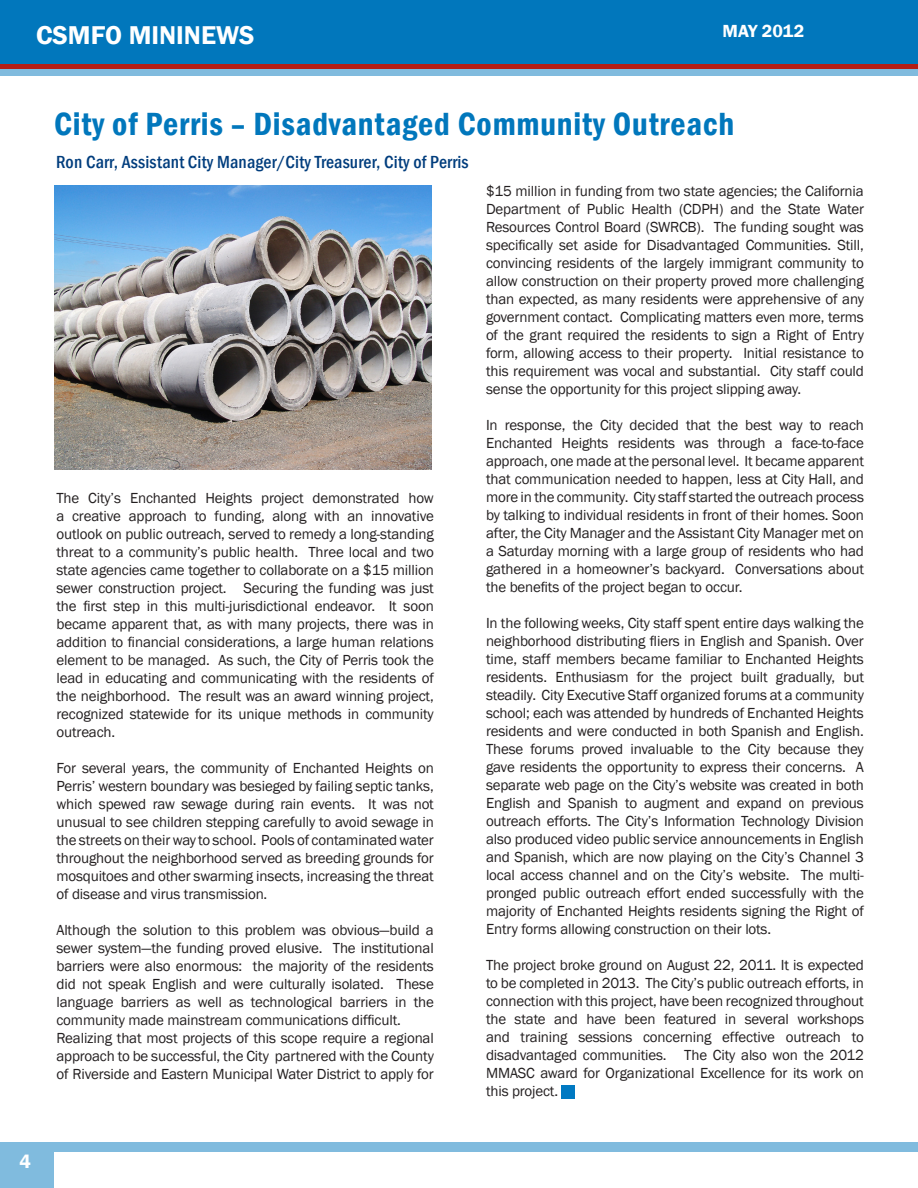
<style>
.page{position:relative;width:918px;height:1188px;background:#fff}
.page>*{position:absolute;margin:0;border:0;box-sizing:border-box;transform-origin:0 0}
.t1{font:600 condensed 33px "Franklin Gothic";letter-spacing:.025em;color:#0177bc}
.t2{font:600 26.55px "Franklin Gothic";color:#fff}
.t3{font:600 19.5px "Franklin Gothic";color:#fff}
.t4{font:500 condensed 18px "Franklin Gothic";letter-spacing:.01em;color:#013d7d}
.t5{font:600 18px "Franklin Gothic";color:#fff}
.t6{font:15px/18px "Franklin Gothic";letter-spacing:-.01em;color:#231f20;text-align:justify}
</style>
<div class="page">
<div style="left:0;top:13px;width:918px;height:63px;background:#80bbde"></div>
<div style="left:0;top:36px;width:918px;height:32px;background:linear-gradient(to right,#b41d15,#b41d15)"></div>
<div style="left:0;top:0;width:918px;height:63px;background:#0177bc"></div>
<div style="left:0;top:1142px;width:918px;height:10px;background:#80bbde"></div>
<div style="left:0;top:1142px;width:54px;height:46px;background:#80bbde"></div>
<div style="left:562px;top:1085px;width:13px;height:14px;background:#0079c2"></div>
<img style="left:54px;top:186px;width:378px;height:283px">
<h2 class="t2" style="left:36px;top:19px;width:220px">CSMFO MININEWS</h2>
<p class="t5" style="left:723px;top:20px;width:83px">MAY 2012</p>
<p class="t1" style="left:54px;top:102px;width:682px">City of Perris – Disadvantaged Community Outreach</p>
<h3 class="t3" style="left:20px;top:1149px;width:13px">4</h3>
<p class="t4" style="left:56px;top:150px;width:414px">Ron Carr, Assistant City Manager/City Treasurer, City of Perris</p>
<p class="t6" style="left:56px;top:489px;width:379px">The City’s Enchanted Heights project demonstrated how a creative approach to funding, along with an innovative outlook on public outreach, served to remedy a long-standing threat to a community’s public health. Three local and two state agencies came together to collaborate on a $15 million sewer construction project. Securing the funding was just the first step in this multi-jurisdictional endeavor. It soon became apparent that, as with many projects, there was in addition to financial considerations, a large human relations element to be managed. As such, the City of Perris took the lead in educating and communicating with the residents of the neighborhood. The result was an award winning project, recognized statewide for its unique methods in community outreach.</p>
<p class="t6" style="left:56px;top:759px;width:379px">For several years, the community of Enchanted Heights on Perris’ western boundary was besieged by failing septic tanks, which spewed raw sewage during rain events. It was not unusual to see children stepping carefully to avoid sewage in the streets on their way to school. Pools of contaminated water throughout the neighborhood served as breeding grounds for mosquitoes and other swarming insects, increasing the threat of disease and virus transmission.</p>
<p class="t6" style="left:56px;top:921px;width:379px">Although the solution to this problem was obvious—build a sewer system—the funding proved elusive. The institutional barriers were also enormous: the majority of the residents did not speak English and were culturally isolated. These language barriers as well as technological barriers in the community made mainstream communications difficult.</p>
<p class="t6" style="left:56px;top:1029px;width:379px">Realizing that most projects of this scope require a regional approach to be successful, the City partnered with the County of Riverside and Eastern Municipal Water District to apply for</p>
<p class="t6" style="left:486px;top:183px;width:380px">$15 million in funding from two state agencies; the California Department of Public Health (CDPH) and the State Water Resources Control Board (SWRCB). The funding sought was specifically set aside for Disadvantaged Communities. Still, convincing residents of the largely immigrant community to allow construction on their property proved more challenging than expected, as many residents were apprehensive of any government contact. Complicating matters even more, terms of the grant required the residents to sign a Right of Entry form, allowing access to their property. Initial resistance to this requirement was vocal and substantial. City staff could sense the opportunity for this project slipping away.</p>
<p class="t6" style="left:486px;top:417px;width:380px">In response, the City decided that the best way to reach Enchanted Heights residents was through a face-to-face approach, one made at the personal level. It became apparent that communication needed to happen, less at City Hall, and more in the community. City staff started the outreach process by talking to individual residents in front of their homes. Soon after, the City Manager and the Assistant City Manager met on a Saturday morning with a large group of residents who had gathered in a homeowner’s backyard. Conversations about the benefits of the project began to occur.</p>
<p class="t6" style="left:486px;top:615px;width:379px">In the following weeks, City staff spent entire days walking the neighborhood distributing fliers in English and Spanish. Over time, staff members became familiar to Enchanted Heights residents. Enthusiasm for the project built gradually, but steadily. City Executive Staff organized forums at a community school; each was attended by hundreds of Enchanted Heights residents and were conducted in both Spanish and English.<br>These forums proved invaluable to the City because they gave residents the opportunity to express their concerns. A separate web page on the City’s website was created in both English and Spanish to augment and expand on previous outreach efforts. The City’s Information Technology Division also produced video public service announcements in English and Spanish, which are now playing on the City’s Channel 3 local access channel and on the City’s website. The multi&shy;pronged public outreach effort ended successfully with the majority of Enchanted Heights residents signing the Right of Entry forms allowing construction on their lots.</p>
<p class="t6" style="left:486px;top:957px;width:379px">The project broke ground on August 22, 2011. It is expected to be completed in 2013. The City’s public outreach efforts, in connection with this project, have been recognized throughout the state and have been featured in several workshops and training sessions concerning effective outreach to disadvantaged communities. The City also won the 2012<br>MMASC award for Organizational Excellence for its work on this project.</p>
</div>
